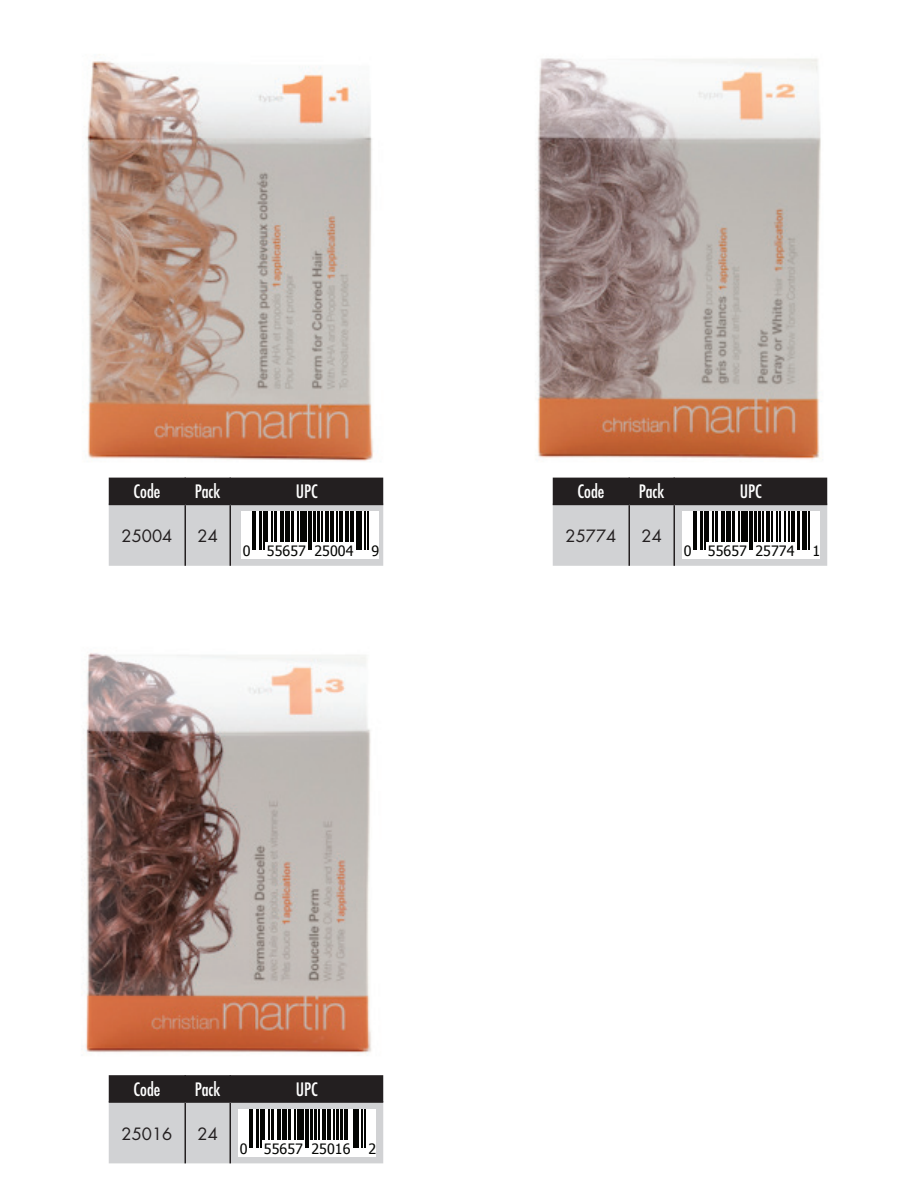
<style>
.page{position:relative;width:918px;height:1188px;background:#fff}
.page>*{position:absolute;margin:0;border:0;box-sizing:border-box;transform-origin:0 0}
.t1{font:condensed 18px "Futura Std";color:#fff}
.t2{font:16.5px "Futura Std";color:#231f20}
.t3{font:14.25px "Tahoma";letter-spacing:.005em;color:#040503}
.t4{font:10.8px "Arial";letter-spacing:-.005em;color:#fff}
</style>
<div class="page">
<img style="left:86px;top:54px;width:288px;height:407px">
<img style="left:535px;top:58px;width:286px;height:401px">
<img style="left:85px;top:653px;width:287px;height:401px">
<svg style="left:109px;top:478px;width:274px;height:88px;background:#878687"></svg>
<hr style="left:109px;top:504px;width:76px;height:1px;background:#231f20">
<hr style="left:185px;top:504px;width:45px;height:1px;background:#231f20">
<hr style="left:184px;top:505px;width:2px;height:61px;background:#231f20">
<hr style="left:230px;top:504px;width:153px;height:1px;background:#231f20">
<hr style="left:230px;top:505px;width:1px;height:61px;background:#231f20">
<svg style="left:109px;top:1075px;width:274px;height:88px;background:#878687"></svg>
<hr style="left:109px;top:1101px;width:76px;height:2px;background:#231f20">
<hr style="left:185px;top:1101px;width:45px;height:2px;background:#231f20">
<hr style="left:184px;top:1103px;width:2px;height:60px;background:#231f20">
<hr style="left:230px;top:1101px;width:153px;height:2px;background:#231f20">
<hr style="left:230px;top:1103px;width:1px;height:60px;background:#231f20">
<svg style="left:553px;top:478px;width:274px;height:88px;background:#878687"></svg>
<hr style="left:553px;top:504px;width:76px;height:1px;background:#231f20">
<hr style="left:629px;top:504px;width:45px;height:1px;background:#231f20">
<hr style="left:628px;top:505px;width:2px;height:61px;background:#231f20">
<hr style="left:674px;top:504px;width:153px;height:1px;background:#231f20">
<hr style="left:674px;top:505px;width:1px;height:61px;background:#231f20">
<div style="left:241px;top:511px;width:138px;height:48px;background:#fff"></div>
<hr style="left:252px;top:511px;width:1px;height:39px;background:#040503">
<hr style="left:255px;top:511px;width:1px;height:39px;background:#040503">
<hr style="left:260px;top:511px;width:2px;height:39px;background:#040503">
<hr style="left:263px;top:511px;width:1px;height:39px;background:#040503">
<hr style="left:266px;top:511px;width:2px;height:31px;background:#040503">
<hr style="left:272px;top:511px;width:1px;height:31px;background:#040503">
<hr style="left:274px;top:511px;width:3px;height:31px;background:#040503">
<hr style="left:280px;top:511px;width:1px;height:31px;background:#040503">
<hr style="left:283px;top:511px;width:1px;height:31px;background:#040503">
<div style="left:285px;top:511px;width:5px;height:31px;background:#040503"></div>
<hr style="left:291px;top:511px;width:3px;height:31px;background:#040503">
<hr style="left:297px;top:511px;width:2px;height:31px;background:#040503">
<hr style="left:300px;top:511px;width:3px;height:31px;background:#040503">
<hr style="left:305px;top:511px;width:2px;height:31px;background:#040503">
<hr style="left:308px;top:511px;width:2px;height:39px;background:#040503">
<hr style="left:311px;top:511px;width:1px;height:39px;background:#040503">
<hr style="left:313px;top:511px;width:3px;height:31px;background:#040503">
<hr style="left:317px;top:511px;width:2px;height:31px;background:#040503">
<hr style="left:322px;top:511px;width:1px;height:31px;background:#040503">
<hr style="left:325px;top:511px;width:4px;height:31px;background:#040503">
<hr style="left:330px;top:511px;width:4px;height:31px;background:#040503">
<hr style="left:336px;top:511px;width:2px;height:31px;background:#040503">
<hr style="left:339px;top:511px;width:4px;height:31px;background:#040503">
<hr style="left:345px;top:511px;width:1px;height:31px;background:#040503">
<hr style="left:347px;top:511px;width:2px;height:31px;background:#040503">
<hr style="left:350px;top:511px;width:3px;height:31px;background:#040503">
<hr style="left:356px;top:511px;width:4px;height:39px;background:#040503">
<hr style="left:361px;top:511px;width:1px;height:39px;background:#040503">
<hr style="left:364px;top:511px;width:2px;height:39px;background:#040503">
<hr style="left:367px;top:511px;width:1px;height:39px;background:#040503">
<svg style="left:238px;top:1109px;width:138px;height:48px"></svg>
<hr style="left:249px;top:1109px;width:1px;height:38px;background:#040503">
<hr style="left:252px;top:1109px;width:1px;height:38px;background:#040503">
<hr style="left:257px;top:1109px;width:2px;height:38px;background:#040503">
<hr style="left:260px;top:1109px;width:1px;height:38px;background:#040503">
<hr style="left:263px;top:1109px;width:2px;height:30px;background:#040503">
<hr style="left:269px;top:1109px;width:1px;height:30px;background:#040503">
<hr style="left:271px;top:1109px;width:3px;height:30px;background:#040503">
<hr style="left:277px;top:1109px;width:1px;height:30px;background:#040503">
<hr style="left:280px;top:1109px;width:1px;height:30px;background:#040503">
<div style="left:282px;top:1109px;width:5px;height:30px;background:#040503"></div>
<hr style="left:288px;top:1109px;width:3px;height:30px;background:#040503">
<hr style="left:294px;top:1109px;width:2px;height:30px;background:#040503">
<hr style="left:297px;top:1109px;width:3px;height:30px;background:#040503">
<hr style="left:302px;top:1109px;width:2px;height:30px;background:#040503">
<hr style="left:305px;top:1109px;width:2px;height:38px;background:#040503">
<hr style="left:308px;top:1109px;width:1px;height:38px;background:#040503">
<hr style="left:310px;top:1109px;width:3px;height:30px;background:#040503">
<hr style="left:314px;top:1109px;width:2px;height:30px;background:#040503">
<hr style="left:319px;top:1109px;width:1px;height:30px;background:#040503">
<hr style="left:322px;top:1109px;width:4px;height:30px;background:#040503">
<hr style="left:327px;top:1109px;width:4px;height:30px;background:#040503">
<hr style="left:333px;top:1109px;width:2px;height:30px;background:#040503">
<hr style="left:336px;top:1109px;width:2px;height:30px;background:#040503">
<hr style="left:341px;top:1109px;width:2px;height:30px;background:#040503">
<hr style="left:344px;top:1109px;width:2px;height:30px;background:#040503">
<hr style="left:347px;top:1109px;width:1px;height:30px;background:#040503">
<hr style="left:353px;top:1109px;width:2px;height:38px;background:#040503">
<hr style="left:357px;top:1109px;width:2px;height:38px;background:#040503">
<hr style="left:361px;top:1109px;width:2px;height:38px;background:#040503">
<hr style="left:364px;top:1109px;width:1px;height:38px;background:#040503">
<svg style="left:682px;top:511px;width:138px;height:48px"></svg>
<hr style="left:693px;top:511px;width:1px;height:39px;background:#040503">
<hr style="left:696px;top:511px;width:1px;height:39px;background:#040503">
<hr style="left:701px;top:511px;width:2px;height:39px;background:#040503">
<hr style="left:704px;top:511px;width:1px;height:39px;background:#040503">
<hr style="left:707px;top:511px;width:2px;height:31px;background:#040503">
<hr style="left:713px;top:511px;width:1px;height:31px;background:#040503">
<hr style="left:715px;top:511px;width:3px;height:31px;background:#040503">
<hr style="left:721px;top:511px;width:1px;height:31px;background:#040503">
<hr style="left:724px;top:511px;width:1px;height:31px;background:#040503">
<div style="left:726px;top:511px;width:5px;height:31px;background:#040503"></div>
<hr style="left:732px;top:511px;width:3px;height:31px;background:#040503">
<hr style="left:738px;top:511px;width:2px;height:31px;background:#040503">
<hr style="left:741px;top:511px;width:3px;height:31px;background:#040503">
<hr style="left:746px;top:511px;width:2px;height:31px;background:#040503">
<hr style="left:749px;top:511px;width:2px;height:39px;background:#040503">
<hr style="left:752px;top:511px;width:1px;height:39px;background:#040503">
<hr style="left:754px;top:511px;width:3px;height:31px;background:#040503">
<hr style="left:758px;top:511px;width:2px;height:31px;background:#040503">
<hr style="left:763px;top:511px;width:1px;height:31px;background:#040503">
<hr style="left:766px;top:511px;width:4px;height:31px;background:#040503">
<hr style="left:771px;top:511px;width:1px;height:31px;background:#040503">
<hr style="left:776px;top:511px;width:1px;height:31px;background:#040503">
<hr style="left:780px;top:511px;width:1px;height:31px;background:#040503">
<hr style="left:785px;top:511px;width:1px;height:31px;background:#040503">
<hr style="left:788px;top:511px;width:2px;height:31px;background:#040503">
<hr style="left:791px;top:511px;width:3px;height:31px;background:#040503">
<hr style="left:797px;top:511px;width:2px;height:39px;background:#040503">
<hr style="left:802px;top:511px;width:2px;height:39px;background:#040503">
<hr style="left:805px;top:511px;width:2px;height:39px;background:#040503">
<hr style="left:808px;top:511px;width:1px;height:39px;background:#040503">
<p class="t1" style="left:134px;top:481px;width:28px">Code</p>
<p class="t1" style="left:195px;top:481px;width:27px">Pack</p>
<p class="t1" style="left:296px;top:481px;width:24px">UPC</p>
<p class="t2" style="left:122px;top:525px;width:52px">25004</p>
<p class="t2" style="left:198px;top:525px;width:22px">24</p>
<p class="t3" style="left:243px;top:541px;width:138px">0 55657 25004 9</p>
<p class="t1" style="left:578px;top:481px;width:28px">Code</p>
<p class="t1" style="left:639px;top:481px;width:27px">Pack</p>
<p class="t1" style="left:740px;top:481px;width:24px">UPC</p>
<p class="t2" style="left:566px;top:525px;width:52px">25774</p>
<p class="t2" style="left:642px;top:525px;width:22px">24</p>
<p class="t4" style="left:735px;top:491px;width:30px">Demo</p>
<p class="t3" style="left:684px;top:541px;width:138px">0 55657 25774 1</p>
<p class="t4" style="left:291px;top:1072px;width:30px">Demo</p>
<p class="t1" style="left:134px;top:1079px;width:28px">Code</p>
<p class="t1" style="left:195px;top:1079px;width:27px">Pack</p>
<p class="t1" style="left:296px;top:1079px;width:24px">UPC</p>
<p class="t2" style="left:122px;top:1123px;width:52px">25016</p>
<p class="t2" style="left:198px;top:1123px;width:22px">24</p>
<p class="t3" style="left:240px;top:1139px;width:138px">0 55657 25016 2</p>
</div>
